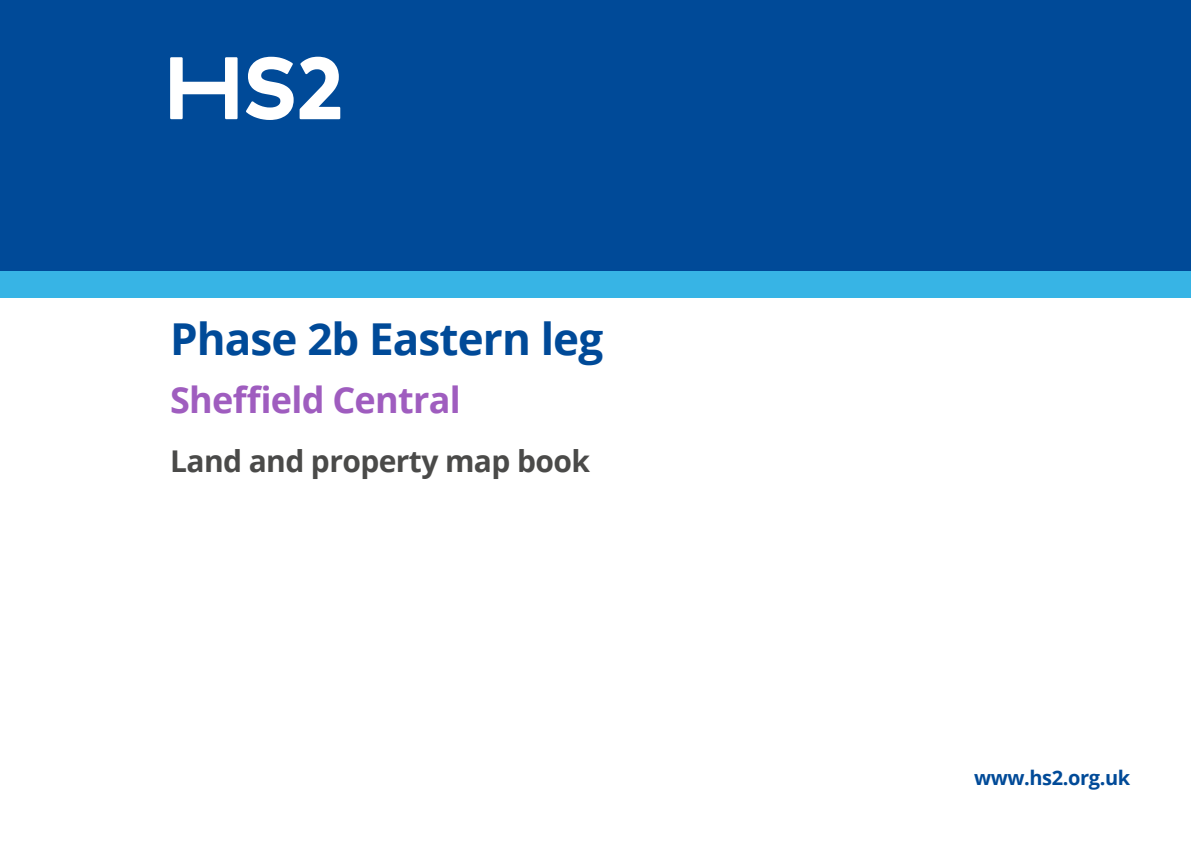
<style>
.page{position:relative;width:1191px;height:842px;background:#fff}
.page>*{position:absolute;margin:0;border:0;box-sizing:border-box;transform-origin:0 0}
.Map_book_cover_title{font:700 44px "Open Sans";letter-spacing:-.02em;color:#004a98}
.Map_book_cover_sub-h{font:700 36px "Open Sans";letter-spacing:-.02em;color:#9f5dbf}
.Map_book_cover_headi{font:700 30px "Open Sans";letter-spacing:-.02em;color:#4a4a49}
.t1{font:700 20px "Open Sans";letter-spacing:-.02em;color:#004a98}
</style>
<div class="page">
<div style="left:0;top:0;width:1191px;height:280px;background:#004a98"></div>
<div style="left:0;top:271px;width:1191px;height:27px;background:#37b4e5"></div>
<svg style="left:170px;top:57px;width:67px;height:62px"></svg>
<svg style="left:246px;top:57px;width:94px;height:63px"></svg>
<p class="Map_book_cover_title" style="left:170px;top:308px;width:434px">Phase 2b Eastern leg</p>
<p class="Map_book_cover_sub-h" style="left:170px;top:375px;width:292px">Sheffield Central</p>
<p class="Map_book_cover_headi" style="left:170px;top:440px;width:421px">Land and property map book</p>
<p class="t1" style="left:974px;top:763px;width:158px">www.hs2.org.uk</p>
</div>
